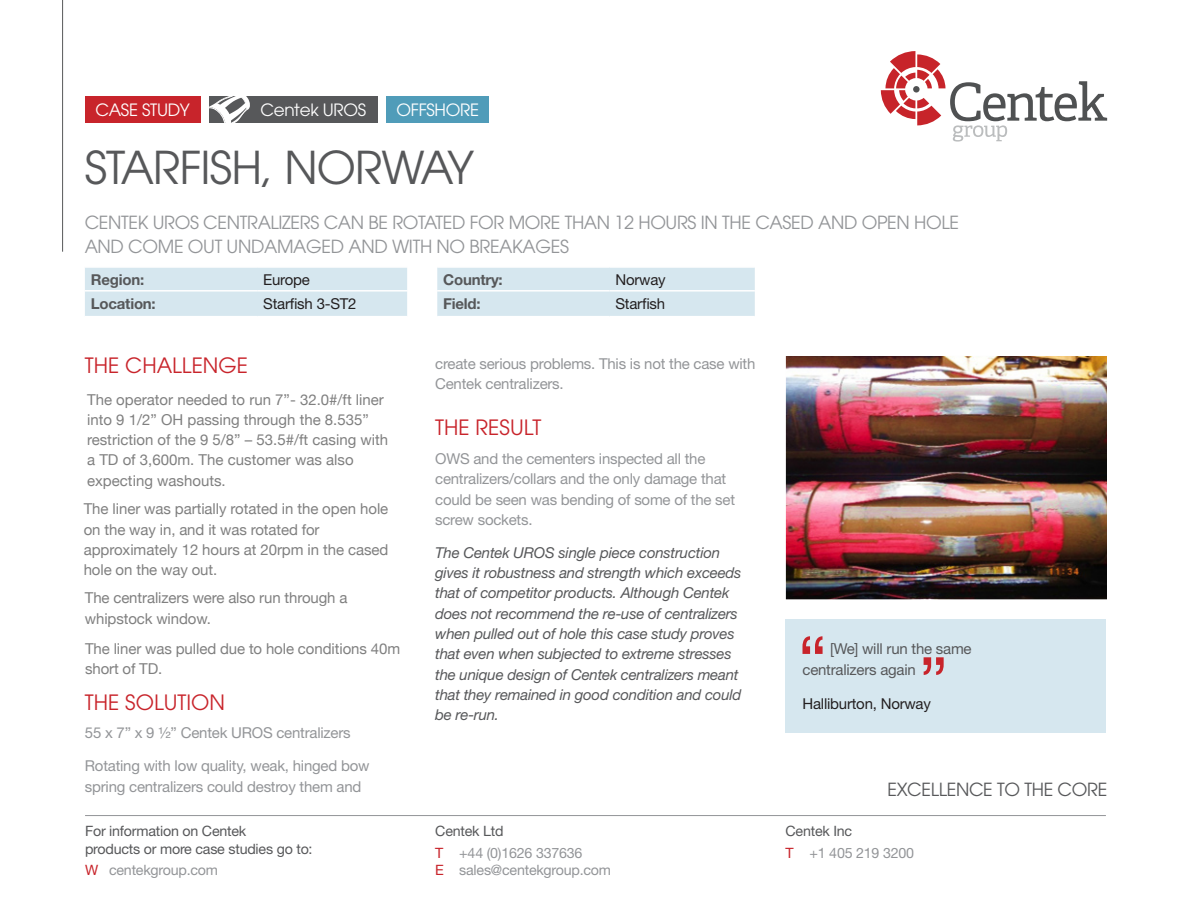
<style>
.page{position:relative;width:1191px;height:919px;background:#fff}
.page>*{position:absolute;margin:0;border:0;box-sizing:border-box;transform-origin:0 0}
.t1{font:45px "Avant Garde";letter-spacing:-.02em;color:#57585a}
.Sub_sub{font:21px "Avant Garde";color:#c8242b}
.Main_sub{font:18px "Avant Garde";letter-spacing:-.02em;color:#939598}
.Main_sub-2{font:18px "Avant Garde";letter-spacing:-.02em;color:#57585a}
.Main_sub-3{font:16.8px "Avant Garde";letter-spacing:-.02em;color:#fff}
.t2{font:15px/20.2px "Helvetica Neue";letter-spacing:-.005em;color:#808080}
.Body{font:italic 15px/20.2px "Helvetica Neue";letter-spacing:-.015em;color:#57585a}
.Body-2{font:15px/20.2px "Helvetica Neue";letter-spacing:-.015em;color:#939598}
.Body-3{font:15px "Helvetica Neue";letter-spacing:-.015em;color:#231f20}
.Body-4{font:15px/21px "Helvetica Neue";letter-spacing:-.015em;color:#57585a}
.Body-5{font:700 15px "Helvetica Neue";letter-spacing:-.015em;color:#57585a}
.Body-6{font:14.25px/17.2px "Helvetica Neue";letter-spacing:-.015em;color:#939598}
.Body-7{font:14.25px/17.2px "Helvetica Neue";letter-spacing:-.015em;color:#57585a}
.s1{color:#c8242b}
.s2{color:#57585a}
</style>
<div class="page">
<svg style="left:85px;top:267px;width:670px;height:49px;background:#d9e9f0"></svg>
<hr style="left:62px;top:0;width:1px;height:252px;background:#57585a">
<svg style="left:880px;top:51px;width:227px;height:90px"></svg>
<div style="left:249px;top:97px;width:129px;height:26px;background:#57585a"></div>
<div style="left:85px;top:97px;width:115px;height:26px;background:#c8242b"></div>
<svg style="left:209px;top:96px;width:42px;height:27px"></svg>
<hr style="left:85px;top:815px;width:1021px;height:1px;background:#939598">
<img style="left:785px;top:356px;width:321px;height:243px">
<div style="left:785px;top:619px;width:321px;height:113px;background:#d6e7ef"></div>
<svg style="left:802px;top:636px;width:20px;height:18px"></svg>
<svg style="left:923px;top:657px;width:20px;height:18px"></svg>
<div style="left:386px;top:97px;width:103px;height:26px;background:#509cb9"></div>
<p class="Main_sub-3" style="left:95px;top:100px;width:12px">CAS</p>
<p class="Main_sub-3" style="left:129px;top:100px;width:62px">E STU DY</p>
<p class="Main_sub-3" style="left:260px;top:100px;width:107px">CENTEK UROS</p>
<p class="Main_sub-3" style="left:396px;top:100px;width:12px">OFFSHOR</p>
<p class="Main_sub-3" style="left:470px;top:100px;width:11px">E</p>
<p class="t1" style="left:85px;top:141px;width:391px">STARFISH, NORWAY</p>
<p class="Main_sub" style="left:85px;top:212px;width:154px">CENTEK UROS CENTRA</p>
<p class="Main_sub" style="left:271px;top:212px;width:67px">LIZERS CAN</p>
<p class="Main_sub" style="left:368px;top:212px;width:35px">BE ROTAT</p>
<p class="Main_sub" style="left:443px;top:212px;width:39px">ED FOR</p>
<p class="Main_sub" style="left:509px;top:212px;width:68px">MORE THAN</p>
<p class="Main_sub" style="left:614px;top:212px;width:37px">12 HOURS</p>
<p class="Main_sub" style="left:701px;top:212px;width:68px">IN THE CAS</p>
<p class="Main_sub" style="left:791px;top:212px;width:169px">ED AND OPEN HOLE</p>
<p class="Main_sub" style="left:85px;top:236px;width:116px">AND COME OUT</p>
<p class="Main_sub" style="left:227px;top:236px;width:177px">UN DAMAGED AN D WITH</p>
<p class="Main_sub" style="left:436px;top:236px;width:133px">NO BREAKAGES</p>
<p class="Body-5" style="left:91px;top:270px;width:55px">Region:</p>
<p class="Body-3" style="left:263px;top:270px;width:48px">Europe</p>
<p class="Body-5" style="left:443px;top:270px;width:61px">Country:</p>
<p class="Body-3" style="left:615px;top:270px;width:52px">Norway</p>
<p class="Body-5" style="left:91px;top:294px;width:66px">Location:</p>
<p class="Body-3" style="left:263px;top:294px;width:95px">Starfish 3-ST2</p>
<p class="Body-5" style="left:443px;top:294px;width:39px">Field:</p>
<p class="Body-3" style="left:615px;top:294px;width:51px">Starfish</p>
<p class="Sub_sub" style="left:85px;top:353px;width:57px">THE CHA</p>
<p class="Sub_sub" style="left:172px;top:353px;width:77px">LLENGE</p>
<p class="t2" style="left:87px;top:389px;width:303px">The operator needed to run 7”- 32.0#/ft liner into 9 1/2” OH passing through the 8.535” restriction of the 9 5/8” – 53.5#/ft casing with a TD of 3,600m. The customer was also expecting washouts.</p>
<p class="t2" style="left:84px;top:498px;width:306px">The liner was partially rotated in the open hole on the way in, and it was rotated for approximately 12 hours at 20rpm in the cased hole on the way out.</p>
<p class="t2" style="left:85px;top:587px;width:264px">The centralizers were also run through a whipstock window.</p>
<p class="t2" style="left:85px;top:638px;width:316px">The liner was pulled due to hole conditions 40m short of TD.</p>
<p class="Sub_sub" style="left:85px;top:689px;width:92px">THE SOLUTION</p>
<p class="Body-2" style="left:85px;top:722px;width:267px">55 x 7” x 9 ½” Centek UROS centralizers</p>
<p class="Body-2" style="left:85px;top:755px;width:286px">Rotating with low quality, weak, hinged bow spring centralizers could destroy them and</p>
<p class="Body-7" style="left:85px;top:822px;width:229px">For information on Centek<br>products or more case studies go to:</p>
<p class="Body-6" style="left:85px;top:861px;width:134px"><span class="s1">W</span> centekgroup.com</p>
<p class="Body-2" style="left:435px;top:353px;width:322px">create serious problems. This is not the case with<br>Centek centralizers.</p>
<p class="Sub_sub" style="left:435px;top:415px;width:106px">THE RESU LT</p>
<p class="Body-2" style="left:435px;top:448px;width:301px">OWS and the cementers inspected all the centralizers/collars and the only damage that could be seen was bending of some of the set screw sockets.</p>
<p class="Body" style="left:435px;top:542px;width:308px">The Centek UROS single piece construction gives it robustness and strength which exceeds that of competitor products. Although Centek does not recommend the re-use of centralizers when pulled out of hole this case study proves that even when subjected to extreme stresses the unique design of Centek centralizers meant that they remained in good condition and could be re-run.</p>
<p class="Body-7" style="left:435px;top:822px;width:70px">Centek Ltd</p>
<p class="Body-6" style="left:435px;top:843px;width:177px"><span class="s1">T</span> +44 (0)1626 337636<br><span class="s1">E</span> sales@centekgroup.com</p>
<p class="Body-4" style="left:802px;top:637px;width:171px;text-indent:28px">[We] will run the same centralizers again</p>
<p class="Body-3" style="left:802px;top:694px;width:130px">Halliburton, Norway</p>
<p class="Main_sub-2" style="left:887px;top:779px;width:44px">EXCELLE</p>
<p class="Main_sub-2" style="left:956px;top:779px;width:150px">NCE TO THE CORE</p>
<p class="Body-6" style="left:785px;top:820px;width:130px;line-height:21.5px"><span class="s2">Centek Inc<br></span><span class="s1">T</span> +1 405 219 3200</p>
</div>
